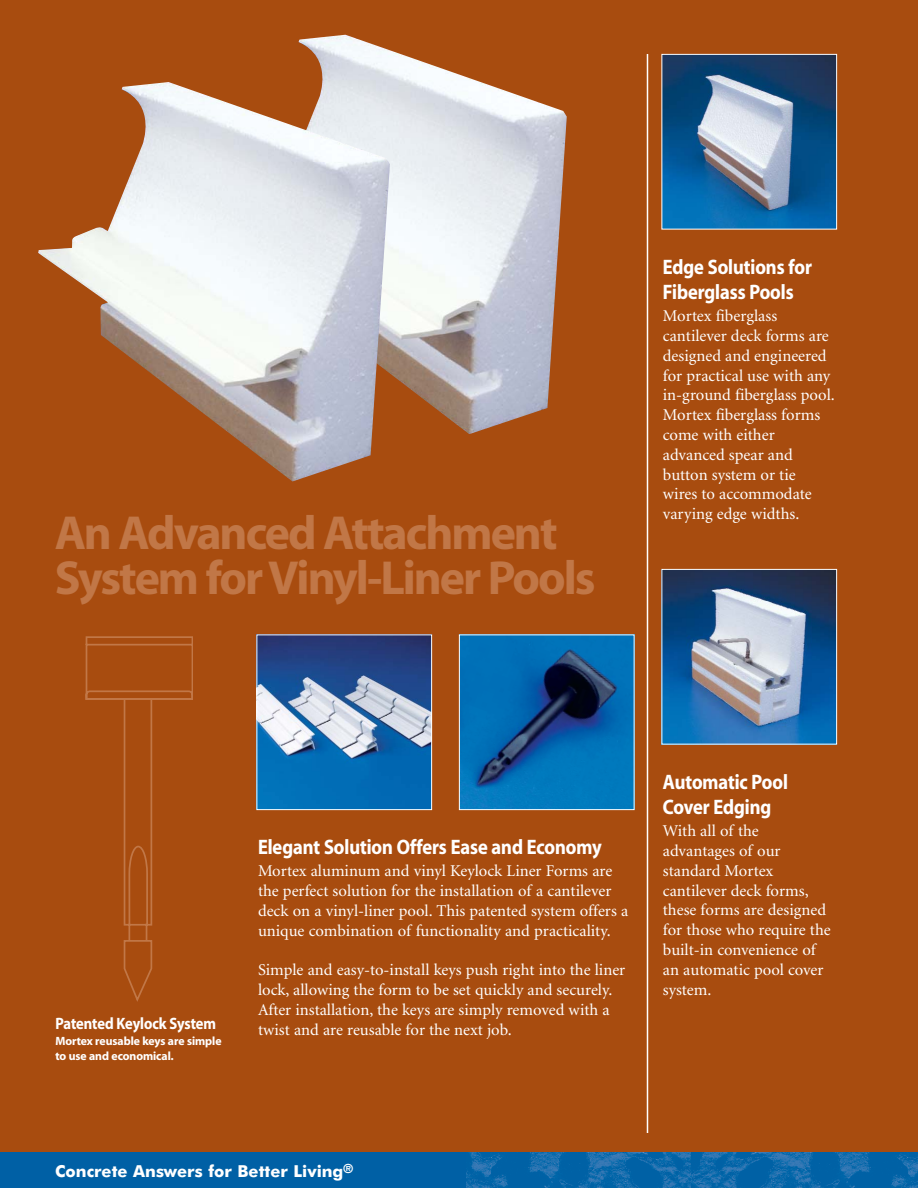
<style>
.page{position:relative;width:918px;height:1188px;background:#a84c0f}
.page>*{position:absolute;margin:0;border:0;box-sizing:border-box;transform-origin:0 0}
.t1{font:48px/45px "Myriad Headline";letter-spacing:-.025em;color:#c17747}
.t2{font:21px/25.2px "Myriad Headline";color:#fff;scale:.9 1}
.t3{font:16.5px/19.8px "Minion";color:#fff}
.t4{font:700 16.5px "Futura BT";color:#fff}
.t5{font:16.5px "Myriad Headline";color:#fff;scale:.9 1}
.t6{font:12px/14.4px "Myriad Headline";color:#fff}
</style>
<div class="page">
<div style="left:0;top:1152px;width:918px;height:36px;background:#0060a5"></div>
<img style="left:466px;top:1152px;width:452px;height:36px">
<img style="left:664px;top:571px;width:171px;height:172px">
<div style="left:662px;top:569px;width:175px;height:176px;border:1px solid #fff"></div>
<img style="left:461px;top:636px;width:171px;height:172px">
<div style="left:459px;top:634px;width:175px;height:176px;border:1px solid #fff"></div>
<img style="left:258px;top:636px;width:172px;height:172px">
<div style="left:256px;top:634px;width:176px;height:176px;border:1px solid #fff"></div>
<svg style="left:86px;top:636px;width:107px;height:366px"></svg>
<hr style="left:647px;top:54px;width:1px;height:1079px;background:#fff">
<img style="left:298px;top:35px;width:269px;height:399px">
<img style="left:38px;top:82px;width:352px;height:399px">
<img style="left:664px;top:56px;width:171px;height:172px">
<div style="left:662px;top:54px;width:175px;height:176px;border:1px solid #fff"></div>
<h1 class="t1" style="left:55px;top:514px;width:542px">An Advanced Attachment<br>System for Vinyl-Liner Pools</h1>
<p class="t2" style="left:663px;top:256px;width:167px">Edge Solutions for<br>Fiberglass Pools</p>
<p class="t3" style="left:663px;top:307px;width:173px">Mortex fiberglass cantilever deck forms are designed and engineered for practical use with any in-ground fiberglass pool.<br>Mortex fiberglass forms come with either advanced spear and button system or tie<br>wires to accommodate varying edge widths.</p>
<p class="t5" style="left:55px;top:1017px;width:180px">Patented Keylock System</p>
<p class="t6" style="left:55px;top:1035px;width:168px">Mortex reusable keys are simple to use and economical.</p>
<p class="t2" style="left:258px;top:837px;width:383px">Elegant Solution Offers Ease and Economy</p>
<p class="t3" style="left:258px;top:863px;width:372px">Mortex aluminum and vinyl Keylock Liner Forms are the perfect solution for the installation of a cantilever deck on a vinyl-liner pool. This patented system offers a unique combination of functionality and practicality.</p>
<p class="t3" style="left:258px;top:962px;width:369px">Simple and easy-to-install keys push right into the liner lock, allowing the form to be set quickly and securely.<br>After installation, the keys are simply removed with a twist and are reusable for the next job.</p>
<p class="t2" style="left:663px;top:771px;width:141px">Automatic Pool<br>Cover Edging</p>
<p class="t3" style="left:663px;top:822px;width:169px">With all of the advantages of our standard Mortex cantilever deck forms, these forms are designed for those who require the built-in convenience of an automatic pool cover system.</p>
<p class="t4" style="left:55px;top:1165px;width:299px">Concrete Answers for Better Living<sup>®</sup></p>
</div>
